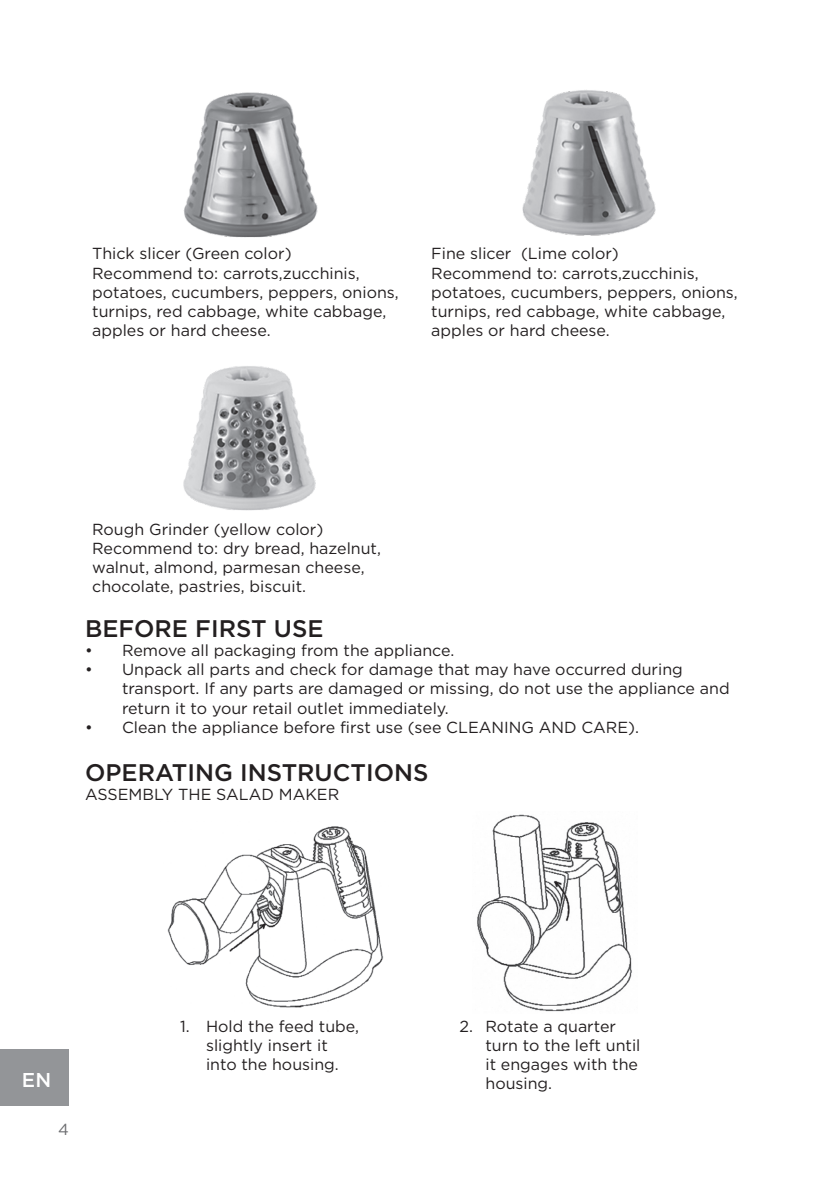
<style>
.page{position:relative;width:840px;height:1191px;background:#fff}
.page>*{position:absolute;margin:0;border:0;box-sizing:border-box;transform-origin:0 0}
.t1{font:500 24px "Gotham";color:#231f20}
.t2{font:500 20px "Gotham";color:#fff}
.Content_Tab{font:16px/19.2px "Gotham";color:#231f20}
.t3{font:16px "Gotham";color:#6c6d70}
</style>
<div class="page">
<div style="left:0;top:1049px;width:69px;height:57px;background:#939598"></div>
<img style="left:183px;top:92px;width:134px;height:146px">
<img style="left:522px;top:90px;width:133px;height:146px">
<img style="left:183px;top:366px;width:132px;height:144px">
<img style="left:167px;top:826px;width:217px;height:182px">
<img style="left:477px;top:814px;width:155px;height:198px">
<p class="Content_Tab" style="left:92px;top:244px;width:201px">Thick slicer (Green color)</p>
<p class="Content_Tab" style="left:92px;top:263px;width:269px">Recommend to: carrots,zucchinis,</p>
<p class="Content_Tab" style="left:92px;top:282px;width:308px">potatoes, cucumbers, peppers, onions,</p>
<p class="Content_Tab" style="left:92px;top:301px;width:295px">turnips, red cabbage, white cabbage,</p>
<p class="Content_Tab" style="left:92px;top:321px;width:180px">apples or hard cheese.</p>
<p class="Content_Tab" style="left:431px;top:244px;width:189px">Fine slicer (Lime color)</p>
<p class="Content_Tab" style="left:431px;top:263px;width:269px">Recommend to: carrots,zucchinis,</p>
<p class="Content_Tab" style="left:431px;top:282px;width:308px">potatoes, cucumbers, peppers, onions,</p>
<p class="Content_Tab" style="left:431px;top:301px;width:295px">turnips, red cabbage, white cabbage,</p>
<p class="Content_Tab" style="left:431px;top:321px;width:180px">apples or hard cheese.</p>
<p class="Content_Tab" style="left:92px;top:519px;width:232px">Rough Grinder (yellow color)</p>
<p class="Content_Tab" style="left:92px;top:538px;width:290px">Recommend to: dry bread, hazelnut,</p>
<p class="Content_Tab" style="left:92px;top:557px;width:274px">walnut, almond, parmesan cheese,</p>
<p class="Content_Tab" style="left:92px;top:576px;width:215px">chocolate, pastries, biscuit.</p>
<p class="t1" style="left:85px;top:614px;width:240px">BEFORE FIRST USE</p>
<p class="Content_Tab" style="left:85px;top:640px;width:370px">• Remove all packaging from the appliance.</p>
<p class="Content_Tab" style="left:122px;top:659px;width:608px;text-indent:-37px">• Unpack all parts and check for damage that may have occurred during transport. If any parts are damaged or missing, do not use the appliance and return it to your retail outlet immediately.</p>
<p class="Content_Tab" style="left:85px;top:717px;width:555px">• Clean the appliance before first use (see CLEANING AND CARE).</p>
<p class="t1" style="left:85px;top:758px;width:345px">OPERATING INSTRUCTIONS</p>
<p class="Content_Tab" style="left:85px;top:784px;width:255px">ASSEMBLY THE SALAD MAKER</p>
<p class="t2" style="left:22px;top:1068px;width:31px">EN</p>
<p class="t3" style="left:58px;top:1120px;width:12px">4</p>
<p class="Content_Tab" style="left:180px;top:1016px;width:180px">1. Hold the feed tube,</p>
<p class="Content_Tab" style="left:206px;top:1035px;width:123px">slightly insert it</p>
<p class="Content_Tab" style="left:206px;top:1054px;width:134px">into the housing.</p>
<p class="Content_Tab" style="left:459px;top:1016px;width:158px">2. Rotate a quarter</p>
<p class="Content_Tab" style="left:485px;top:1035px;width:156px">turn to the left until</p>
<p class="Content_Tab" style="left:485px;top:1054px;width:154px">it engages with the</p>
<p class="Content_Tab" style="left:485px;top:1073px;width:68px">housing.</p>
</div>
